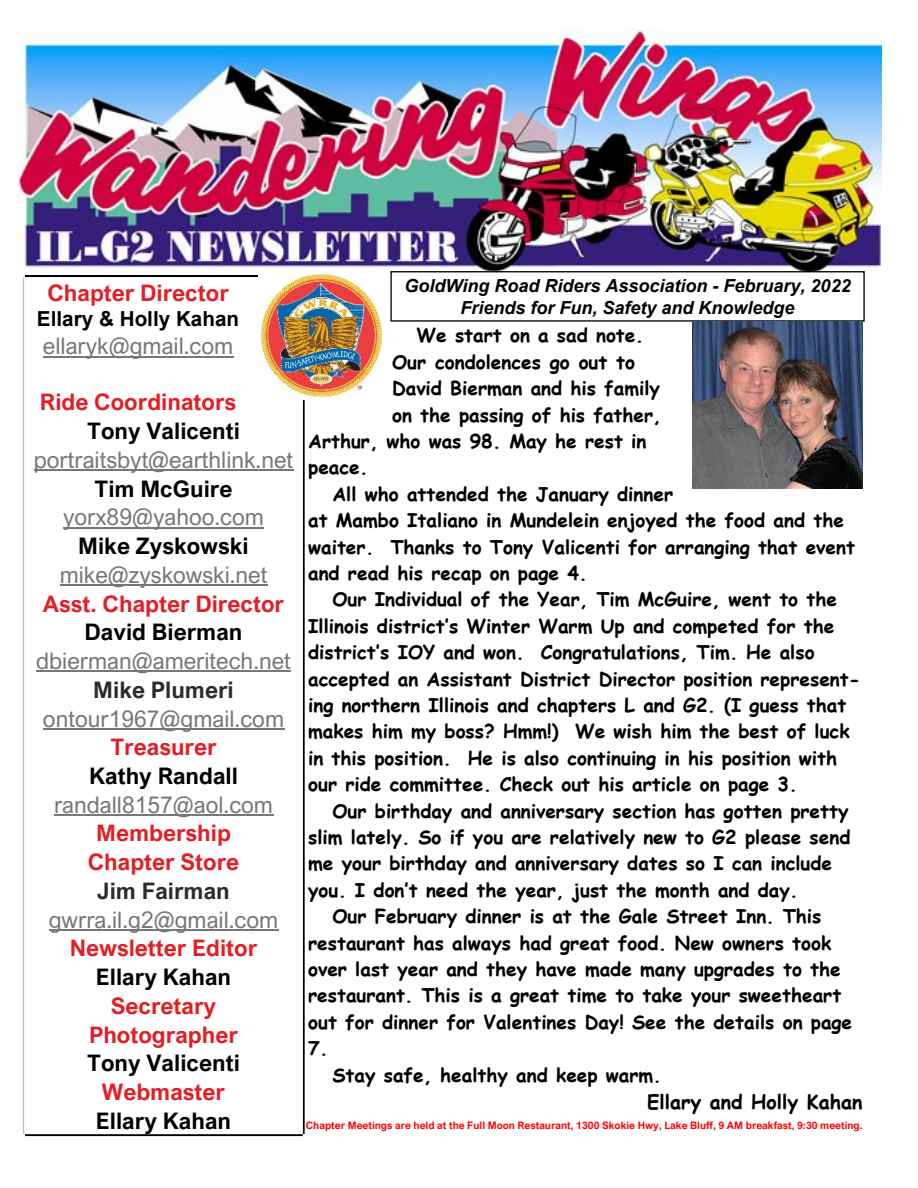
<style>
.page{position:relative;width:918px;height:1188px;background:#fff}
.page>*{position:absolute;margin:0;border:0;box-sizing:border-box;transform-origin:0 0}
.t1{font:22.8px "Arial Nova";color:#777}
.t2{font:700 22.8px/28.8px "Arial Nova";color:#e31f25;text-align:center}
.t3{font:700 22.8px "Arial Nova";color:#000}
.t4{font:700 22.8px "Arial Nova";color:#2c2b2a}
.t5{font:700 20.7px "Arial";color:#000}
.t6{font:700 19.65px "Comic Sans MS";color:#000}
.t7{font:700 18.9px "Comic Sans MS";color:#000}
.t8{font:italic 700 18px/22.6px "Arial";color:#000;text-align:center}
.t9{font:700 10.35px "Arial Nova";color:#f00}
</style>
<div class="page">
<img style="left:23px;top:276px;width:282px;height:861px">
<img style="left:18px;top:30px;width:864px;height:242px">
<div style="left:390px;top:271px;width:475px;height:51px;border:1px solid #000"></div>
<img style="left:259px;top:273px;width:126px;height:126px">
<img style="left:693px;top:322px;width:169px;height:166px">
<p class="t2" style="left:47px;top:281px;width:183px">Chapter Director</p>
<p class="t5" style="left:37px;top:311px;width:204px">Ellary &amp; Holly Kahan</p>
<p class="t1" style="left:43px;top:338px;width:192px">ellaryk@gmail.com</p>
<p class="t2" style="left:40px;top:390px;width:198px">Ride Coordinators</p>
<p class="t3" style="left:87px;top:423px;width:154px">Tony Valicenti</p>
<p class="t1" style="left:34px;top:451px;width:261px">portraitsbyt@earthlink.net</p>
<p class="t3" style="left:95px;top:480px;width:140px">Tim McGuire</p>
<p class="t1" style="left:63px;top:509px;width:202px">yorx89@yahoo.com</p>
<p class="t3" style="left:78px;top:538px;width:172px">Mike Zyskowski</p>
<p class="t1" style="left:60px;top:566px;width:209px">mike@zyskowski.net</p>
<p class="t2" style="left:43px;top:591px;width:243px">Asst. Chapter Director</p>
<p class="t3" style="left:85px;top:624px;width:159px">David Bierman</p>
<p class="t1" style="left:36px;top:652px;width:256px">dbierman@ameritech.net</p>
<p class="t4" style="left:93px;top:681px;width:142px">Mike Plumeri</p>
<p class="t1" style="left:43px;top:710px;width:243px">ontour1967@gmail.com</p>
<p class="t2" style="left:110px;top:735px;width:108px">Treasurer</p>
<p class="t3" style="left:89px;top:767px;width:151px">Kathy Randall</p>
<p class="t1" style="left:54px;top:796px;width:221px">randall8157@aol.com</p>
<p class="t2" style="left:88px;top:821px;width:153px">Membership<br>Chapter Store</p>
<p class="t4" style="left:97px;top:882px;width:134px">Jim Fairman</p>
<p class="t1" style="left:49px;top:911px;width:231px">gwrra.il.g2@gmail.com</p>
<p class="t2" style="left:70px;top:936px;width:189px">Newsletter Editor</p>
<p class="t3" style="left:96px;top:969px;width:137px">Ellary Kahan</p>
<p class="t2" style="left:89px;top:994px;width:150px">Secretary<br>Photographer</p>
<p class="t3" style="left:87px;top:1055px;width:154px">Tony Valicenti</p>
<p class="t2" style="left:102px;top:1080px;width:125px">Webmaster</p>
<p class="t3" style="left:96px;top:1112px;width:137px">Ellary Kahan</p>
<p class="t8" style="left:404px;top:276px;width:448px">GoldWing Road Riders Association - February, 2022<br>Friends for Fun, Safety and Knowledge</p>
<p class="t7" style="left:416px;top:327px;width:229px">We start on a sad note.</p>
<p class="t7" style="left:392px;top:354px;width:244px">Our condolences go out to</p>
<p class="t7" style="left:392px;top:380px;width:269px">David Bierman and his family</p>
<p class="t7" style="left:392px;top:407px;width:271px">on the passing of his father,</p>
<p class="t7" style="left:308px;top:433px;width:340px">Arthur, who was 98. May he rest in</p>
<p class="t7" style="left:308px;top:459px;width:61px">peace.</p>
<p class="t7" style="left:332px;top:486px;width:342px">All who attended the January dinner</p>
<p class="t7" style="left:308px;top:512px;width:537px">at Mambo Italiano in Mundelein enjoyed the food and the</p>
<p class="t7" style="left:308px;top:539px;width:548px">waiter. Thanks to Tony Valicenti for arranging that event</p>
<p class="t7" style="left:308px;top:565px;width:281px">and read his recap on page 4.</p>
<p class="t7" style="left:332px;top:591px;width:506px">Our Individual of the Year, Tim McGuire, went to the</p>
<p class="t7" style="left:308px;top:618px;width:528px">Illinois district’s Winter Warm Up and competed for the</p>
<p class="t7" style="left:308px;top:644px;width:508px">district’s IOY and won. Congratulations, Tim. He also</p>
<p class="t7" style="left:308px;top:671px;width:554px">accepted an Assistant District Director position represent-</p>
<p class="t7" style="left:308px;top:697px;width:540px">ing northern Illinois and chapters L and G2. (I guess that</p>
<p class="t7" style="left:308px;top:723px;width:543px">makes him my boss? Hmm!) We wish him the best of luck</p>
<p class="t7" style="left:308px;top:750px;width:530px">in this position. He is also continuing in his position with</p>
<p class="t7" style="left:308px;top:776px;width:491px">our ride committee. Check out his article on page 3.</p>
<p class="t7" style="left:332px;top:802px;width:518px">Our birthday and anniversary section has gotten pretty</p>
<p class="t7" style="left:308px;top:829px;width:544px">slim lately. So if you are relatively new to G2 please send</p>
<p class="t7" style="left:308px;top:855px;width:526px">me your birthday and anniversary dates so I can include</p>
<p class="t7" style="left:308px;top:882px;width:491px">you. I don’t need the year, just the month and day.</p>
<p class="t7" style="left:332px;top:908px;width:491px">Our February dinner is at the Gale Street Inn. This</p>
<p class="t7" style="left:308px;top:934px;width:525px">restaurant has always had great food. New owners took</p>
<p class="t7" style="left:308px;top:961px;width:534px">over last year and they have made many upgrades to the</p>
<p class="t7" style="left:308px;top:987px;width:535px">restaurant. This is a great time to take your sweetheart</p>
<p class="t7" style="left:308px;top:1014px;width:546px">out for dinner for Valentines Day! See the details on page</p>
<p class="t7" style="left:308px;top:1040px;width:21px">7.</p>
<p class="t7" style="left:332px;top:1066px;width:331px">Stay safe, healthy and keep warm.</p>
<p class="t6" style="left:647px;top:1093px;width:217px">Ellary and Holly Kahan</p>
<p class="t9" style="left:306px;top:1121px;width:559px">Chapter Meetings are held at the Full Moon Restaurant, 1300 Skokie Hwy, Lake Bluff, 9 AM breakfast, 9:30 meeting.</p>
</div>
